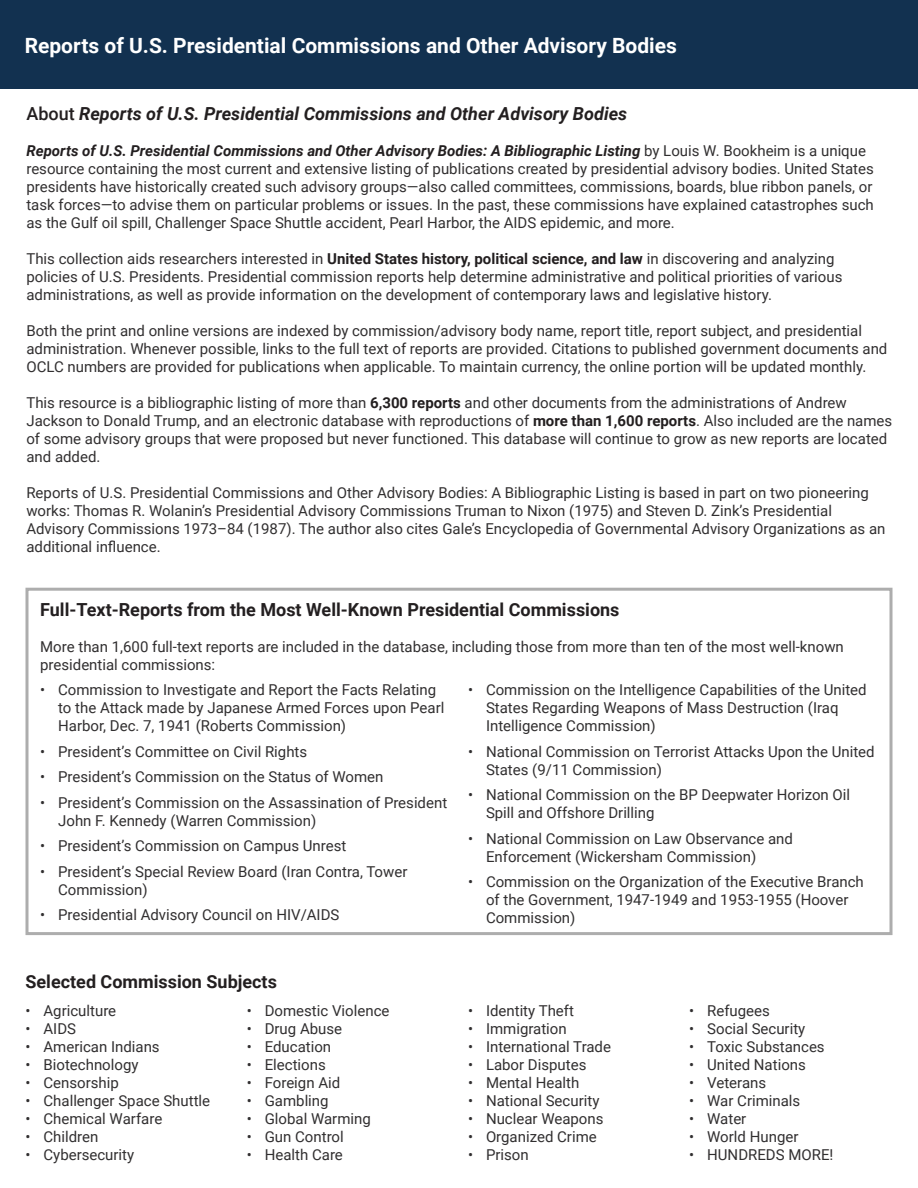
<style>
.page{position:relative;width:918px;height:1188px;background:#fff}
.page>*{position:absolute;margin:0;border:0;box-sizing:border-box;transform-origin:0 0}
.t1{font:700 21px "Roboto";color:#fff}
.t2{font:700 18px "Roboto";color:#231f20}
.t3{font:italic 700 18px "Roboto";color:#231f20}
.t4{font:15px/18px "Roboto";color:#312f30}
.s1{font-weight:500;font-style:normal}
.s2{font-weight:700;font-style:italic;color:#231f20}
.s3{font-weight:700;color:#231f20}
</style>
<div class="page">
<div style="left:0;top:1px;width:918px;height:88px;background:#123150"></div>
<div style="left:26px;top:588px;width:866px;height:347px;border:3px solid #adadad"></div>
<p class="t1" style="left:25px;top:31px;width:654px">Reports of U.S. Presidential Commissions and Other Advisory Bodies</p>
<p class="t3" style="left:26px;top:101px;width:602px"><span class="s1">About</span> Reports of U.S. Presidential Commissions and Other Advisory Bodies</p>
<p class="t4" style="left:26px;top:141px;width:849px"><span class="s2">Reports of U.S. Presidential Commissions and Other Advisory Bodies: A Bibliographic Listing</span> by Louis W. Bookheim is a unique resource containing the most current and extensive listing of publications created by presidential advisory bodies. United States presidents have historically created such advisory groups—also called committees, commissions, boards, blue ribbon panels, or task forces—to advise them on particular problems or issues. In the past, these commissions have explained catastrophes such as the Gulf oil spill, Challenger Space Shuttle accident, Pearl Harbor, the AIDS epidemic, and more.</p>
<p class="t4" style="left:26px;top:249px;width:818px">This collection aids researchers interested in <span class="s3">United States history, political science, and law</span> in discovering and analyzing policies of U.S. Presidents. Presidential commission reports help determine administrative and political priorities of various administrations, as well as provide information on the development of contemporary laws and legislative history.</p>
<p class="t4" style="left:26px;top:321px;width:863px">Both the print and online versions are indexed by commission/advisory body name, report title, report subject, and presidential administration. Whenever possible, links to the full text of reports are provided. Citations to published government documents and<br>OCLC numbers are provided for publications when applicable. To maintain currency, the online portion will be updated monthly.</p>
<p class="t4" style="left:26px;top:393px;width:867px">This resource is a bibliographic listing of more than <span class="s3">6,300 reports</span> and other documents from the administrations of Andrew Jackson to Donald Trump, and an electronic database with reproductions of <span class="s3">more than 1,600 reports</span>. Also included are the names of some advisory groups that were proposed but never functioned. This database will continue to grow as new reports are located and added.</p>
<p class="t4" style="left:26px;top:483px;width:861px">Reports of U.S. Presidential Commissions and Other Advisory Bodies: A Bibliographic Listing is based in part on two pioneering works: Thomas R. Wolanin’s Presidential Advisory Commissions Truman to Nixon (1975) and Steven D. Zink’s Presidential Advisory Commissions 1973–84 (1987). The author also cites Gale’s Encyclopedia of Governmental Advisory Organizations as an additional influence.</p>
<p class="t2" style="left:40px;top:597px;width:581px">Full-Text-Reports from the Most Well-Known Presidential Commissions</p>
<p class="t4" style="left:40px;top:637px;width:805px">More than 1,600 full-text reports are included in the database, including those from more than ten of the most well-known</p>
<p class="t4" style="left:40px;top:655px;width:177px">presidential commissions:</p>
<p class="t4" style="left:58px;top:680px;width:388px;text-indent:-18px">• Commission to Investigate and Report the Facts Relating to the Attack made by Japanese Armed Forces upon Pearl<br>Harbor, Dec. 7, 1941 (Roberts Commission)</p>
<p class="t4" style="left:40px;top:742px;width:269px">• President’s Committee on Civil Rights</p>
<p class="t4" style="left:40px;top:767px;width:345px">• President’s Commission on the Status of Women</p>
<p class="t4" style="left:58px;top:793px;width:391px;text-indent:-18px">• President’s Commission on the Assassination of President<br>John F. Kennedy (Warren Commission)</p>
<p class="t4" style="left:40px;top:836px;width:308px">• President’s Commission on Campus Unrest</p>
<p class="t4" style="left:58px;top:862px;width:351px;text-indent:-18px">• President’s Special Review Board (Iran Contra, Tower<br>Commission)</p>
<p class="t4" style="left:40px;top:905px;width:301px">• Presidential Advisory Council on HIV/AIDS</p>
<p class="t2" style="left:26px;top:969px;width:253px">Selected Commission Subjects</p>
<p class="t4" style="left:26px;top:1001px;width:92px">• Agriculture</p>
<p class="t4" style="left:26px;top:1019px;width:52px">• AIDS</p>
<p class="t4" style="left:26px;top:1037px;width:136px">• American Indians</p>
<p class="t4" style="left:26px;top:1055px;width:115px">• Biotechnology</p>
<p class="t4" style="left:26px;top:1073px;width:95px">• Censorship</p>
<p class="t4" style="left:26px;top:1091px;width:186px">• Challenger Space Shuttle</p>
<p class="t4" style="left:26px;top:1109px;width:138px">• Chemical Warfare</p>
<p class="t4" style="left:26px;top:1127px;width:74px">• Children</p>
<p class="t4" style="left:26px;top:1145px;width:110px">• Cybersecurity</p>
<p class="t4" style="left:247px;top:1001px;width:144px">• Domestic Violence</p>
<p class="t4" style="left:247px;top:1019px;width:97px">• Drug Abuse</p>
<p class="t4" style="left:247px;top:1037px;width:86px">• Education</p>
<p class="t4" style="left:247px;top:1055px;width:81px">• Elections</p>
<p class="t4" style="left:247px;top:1073px;width:95px">• Foreign Aid</p>
<p class="t4" style="left:247px;top:1091px;width:83px">• Gambling</p>
<p class="t4" style="left:247px;top:1109px;width:126px">• Global Warming</p>
<p class="t4" style="left:247px;top:1127px;width:99px">• Gun Control</p>
<p class="t4" style="left:247px;top:1145px;width:98px">• Health Care</p>
<p class="t4" style="left:486px;top:680px;width:382px;text-indent:-18px">• Commission on the Intelligence Capabilities of the United<br>States Regarding Weapons of Mass Destruction (Iraq<br>Intelligence Commission)</p>
<p class="t4" style="left:486px;top:742px;width:390px;text-indent:-18px">• National Commission on Terrorist Attacks Upon the United<br>States (9/11 Commission)</p>
<p class="t4" style="left:486px;top:785px;width:366px;text-indent:-18px">• National Commission on the BP Deepwater Horizon Oil<br>Spill and Offshore Drilling</p>
<p class="t4" style="left:486px;top:829px;width:309px;text-indent:-18px">• National Commission on Law Observance and<br>Enforcement (Wickersham Commission)</p>
<p class="t4" style="left:486px;top:872px;width:379px;text-indent:-18px">• Commission on the Organization of the Executive Branch of the Government, 1947-1949 and 1953-1955 (Hoover<br>Commission)</p>
<p class="t4" style="left:468px;top:1001px;width:108px">• Identity Theft</p>
<p class="t4" style="left:468px;top:1019px;width:100px">• Immigration</p>
<p class="t4" style="left:468px;top:1037px;width:145px">• International Trade</p>
<p class="t4" style="left:468px;top:1055px;width:120px">• Labor Disputes</p>
<p class="t4" style="left:468px;top:1073px;width:113px">• Mental Health</p>
<p class="t4" style="left:468px;top:1091px;width:133px">• National Security</p>
<p class="t4" style="left:468px;top:1109px;width:137px">• Nuclear Weapons</p>
<p class="t4" style="left:468px;top:1127px;width:130px">• Organized Crime</p>
<p class="t4" style="left:468px;top:1145px;width:62px">• Prison</p>
<p class="t4" style="left:689px;top:1001px;width:82px">• Refugees</p>
<p class="t4" style="left:689px;top:1019px;width:118px">• Social Security</p>
<p class="t4" style="left:689px;top:1037px;width:137px">• Toxic Substances</p>
<p class="t4" style="left:689px;top:1055px;width:118px">• United Nations</p>
<p class="t4" style="left:689px;top:1073px;width:78px">• Veterans</p>
<p class="t4" style="left:689px;top:1091px;width:113px">• War Criminals</p>
<p class="t4" style="left:689px;top:1109px;width:59px">• Water</p>
<p class="t4" style="left:689px;top:1127px;width:111px">• World Hunger</p>
<p class="t4" style="left:689px;top:1145px;width:146px">• HUNDREDS MORE!</p>
</div>
